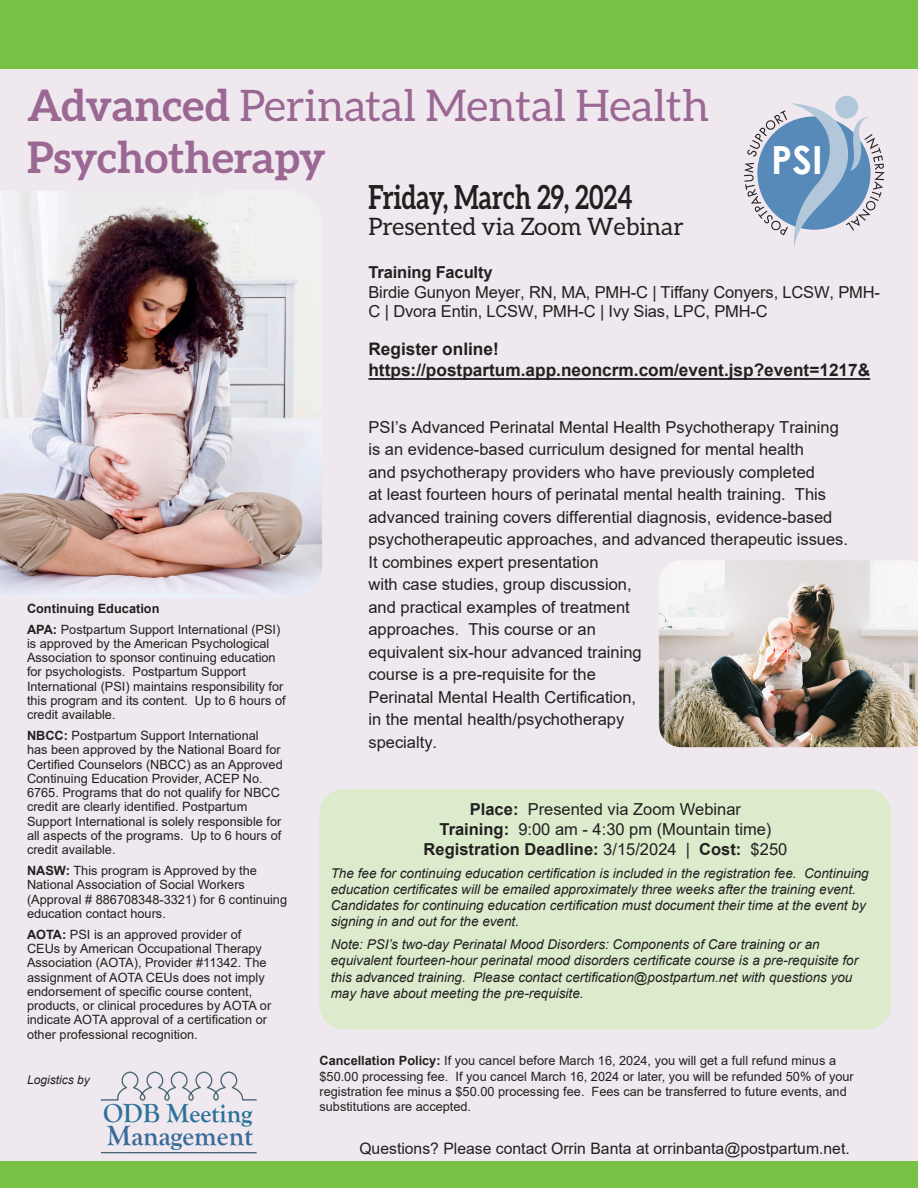
<style>
.page{position:relative;width:918px;height:1188px;background:#efe8ee}
.page>*{position:absolute;margin:0;border:0;box-sizing:border-box;transform-origin:0 0}
.t1{font:700 43.5px/52.2px "Aleo";color:#9b6793}
.t2{font:700 38.7px "Century Gothic";color:#fff}
.t3{font:700 33.15px "Aleo";color:#231f20;scale:.77 1}
.t4{font:700 28.8px "Goudy Old Style T";color:#376b9a;scale:.96 1}
.t5{font:700 27px "Goudy Old Style T";color:#2b7299;scale:.96 1}
.t6{font:24px "Aleo";color:#231f20}
.t7{font:700 17.25px/20.7px "Arial";color:#231f20}
.t8{font:16.5px/22.5px "Arial";color:#231f20}
.t9{font:700 16.5px "Arial";color:#231f20}
.t10{font:15.75px "Arial";color:#231f20}
.t11{font:italic 13.5px/16.2px "Arial";color:#231f20}
.t12{font:12.75px/14.2px "Arial";color:#231f20}
.t13{font:700 12.75px "Arial";color:#231f20}
.t14{font:italic 12px "Arial";color:#231f20}
.s1{font-weight:400}
.s2{font-weight:700}
</style>
<div class="page">
<img style="left:0;top:191px;width:322px;height:407px">
<div style="left:319px;top:789px;width:572px;height:240px;background:#dbebcb;border-radius:24px"></div>
<img style="left:659px;top:560px;width:259px;height:187px">
<div style="left:0;top:0;width:918px;height:69px;background:#79c144"></div>
<div style="left:0;top:1161px;width:918px;height:27px;background:#79c144"></div>
<div style="left:835px;top:96px;width:23px;height:23px;background:#b2c8da;border-radius:50%"></div>
<svg style="left:744px;top:103px;width:141px;height:144px"></svg>
<hr style="left:101px;top:1152px;width:155px;height:1px;background:#466374">
<svg style="left:100px;top:1071px;width:157px;height:30px"></svg>
<hr style="left:368px;top:378px;width:502px;height:2px;background:#231f20">
<p class="t1" style="left:27px;top:78px;width:684px">Advanced <span class="s1">Perinatal Mental Health<br></span>Psychotherapy</p>
<p class="t3" style="left:368px;top:178px;width:344px">Friday, March 29, 2024</p>
<p class="t6" style="left:368px;top:212px;width:317px">Presented via Zoom Webinar</p>
<p class="t2" style="left:771px;top:131px;width:53px">PSI</p>
<p class="t13" style="left:27px;top:599px;width:134px">Continuing Education</p>
<p class="t12" style="left:27px;top:622px;width:260px"><span class="s2">APA:</span> Postpartum Support International (PSI) is approved by the American Psychological Association to sponsor continuing education for psychologists. Postpartum Support International (PSI) maintains responsibility for this program and its content. Up to 6 hours of credit available.</p>
<p class="t12" style="left:27px;top:728px;width:257px"><span class="s2">NBCC:</span> Postpartum Support International<br>has been approved by the National Board for Certified Counselors (NBCC) as an Approved Continuing Education Provider, ACEP No.<br>6765. Programs that do not qualify for NBCC credit are clearly identified. Postpartum Support International is solely responsible for all aspects of the programs. Up to 6 hours of credit available.</p>
<p class="t12" style="left:27px;top:864px;width:262px"><span class="s2">NASW:</span> This program is Approved by the National Association of Social Workers (Approval # 886708348-3321) for 6 continuing education contact hours.</p>
<p class="t12" style="left:27px;top:927px;width:246px"><span class="s2">AOTA:</span> PSI is an approved provider of CEUs by American Occupational Therapy Association (AOTA), Provider #11342. The assignment of AOTA CEUs does not imply endorsement of specific course content, products, or clinical procedures by AOTA or indicate AOTA approval of a certification or other professional recognition.</p>
<p class="t14" style="left:27px;top:1072px;width:64px">Logistics by</p>
<p class="t5" style="left:103px;top:1098px;width:157px">ODB Meeting</p>
<p class="t4" style="left:107px;top:1119px;width:154px">Management</p>
<p class="t8" style="left:368px;top:262px;width:513px;line-height:19.8px"><span class="s2">Training Faculty<br></span>Birdie Gunyon Meyer, RN, MA, PMH-C | Tiffany Conyers, LCSW, PMH-<br>C | Dvora Entin, LCSW, PMH-C | Ivy Sias, LPC, PMH-C</p>
<p class="t7" style="left:368px;top:339px;width:503px">Register online! https://postpartum.app.neoncrm.com/event.jsp?event=1217&amp;</p>
<p class="t8" style="left:368px;top:416px;width:481px">PSI’s Advanced Perinatal Mental Health Psychotherapy Training is an evidence-based curriculum designed for mental health<br>and psychotherapy providers who have previously completed<br>at least fourteen hours of perinatal mental health training. This advanced training covers differential diagnosis, evidence-based psychotherapeutic approaches, and advanced therapeutic issues.<br>It combines expert presentation<br>with case studies, group discussion,<br>and practical examples of treatment<br>approaches. This course or an<br>equivalent six-hour advanced training<br>course is a pre-requisite for the<br>Perinatal Mental Health Certification,<br>in the mental health/psychotherapy<br>specialty.</p>
<p class="t8" style="left:440px;top:799px;width:333px;line-height:19.8px;text-align:center"><span class="s2">Place:</span> Presented via Zoom Webinar<br><span class="s2">Training:</span> 9:00 am - 4:30 pm (Mountain time)</p>
<p class="t9" style="left:424px;top:837px;width:365px">Registration Deadline: <span class="s1">3/15/2024 |</span> Cost: <span class="s1">$250</span></p>
<p class="t11" style="left:331px;top:865px;width:540px">The fee for continuing education certification is included in the registration fee. Continuing education certificates will be emailed approximately three weeks after the training event.<br>Candidates for continuing education certification must document their time at the event by signing in and out for the event.</p>
<p class="t11" style="left:331px;top:937px;width:529px">Note: PSI’s two-day Perinatal Mood Disorders: Components of Care training or an equivalent fourteen-hour perinatal mood disorders certificate course is a pre-requisite for this advanced training. Please contact certification@postpartum.net with questions you may have about meeting the pre-requisite.</p>
<p class="t12" style="left:320px;top:1053px;width:536px;line-height:15.3px"><span class="s2">Cancellation Policy:</span> If you cancel before March 16, 2024, you will get a full refund minus a $50.00 processing fee. If you cancel March 16, 2024 or later, you will be refunded 50% of your registration fee minus a $50.00 processing fee. Fees can be transferred to future events, and substitutions are accepted.</p>
<p class="t10" style="left:359px;top:1137px;width:492px">Questions? Please contact Orrin Banta at orrinbanta@postpartum.net.</p>
</div>
